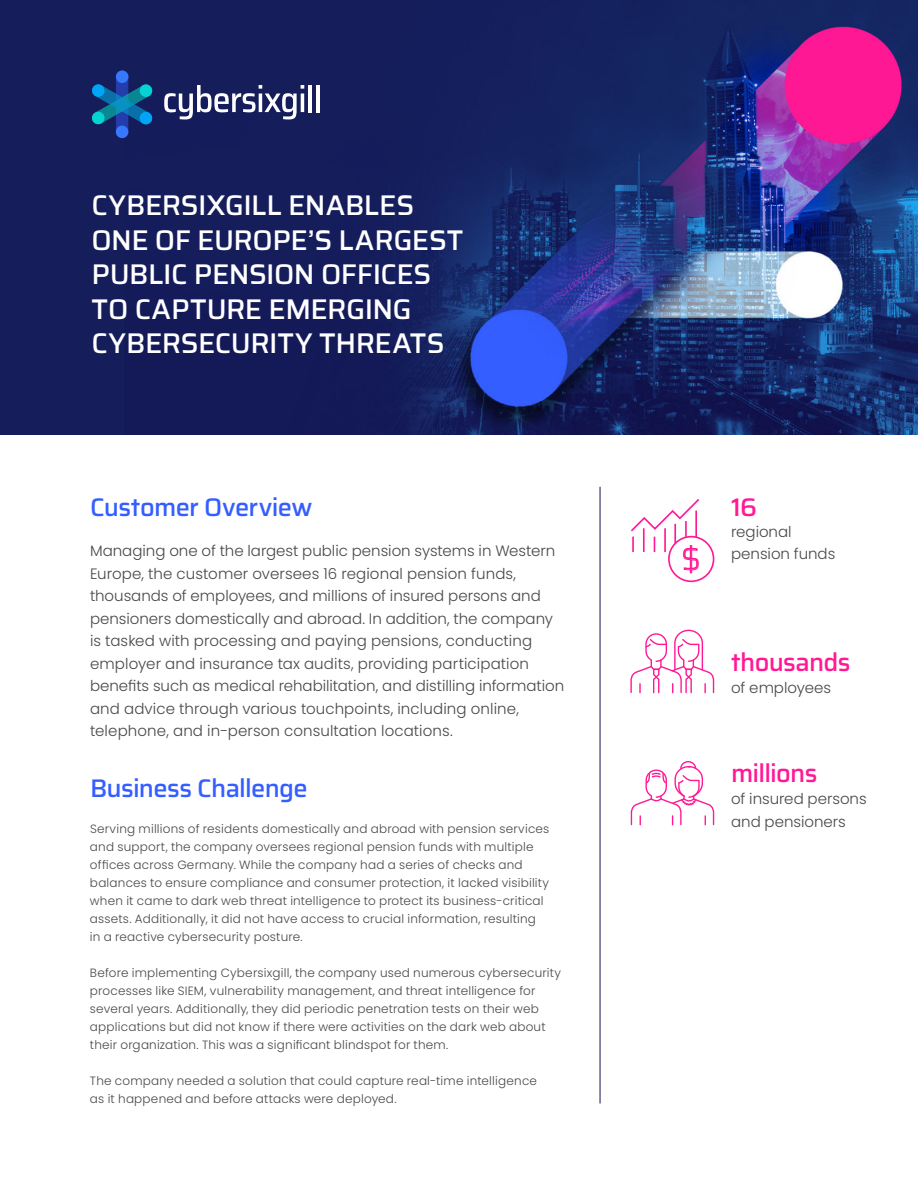
<style>
.page{position:relative;width:918px;height:1188px;background:#fff}
.page>*{position:absolute;margin:0;border:0;box-sizing:border-box;transform-origin:0 0}
.t1{font:100 38.55px "Saira";color:#ff1995}
.t2{font:500 28.5px/34.5px "Saira";letter-spacing:-.015em;color:#fff}
.t3{font:500 25.5px "Saira";letter-spacing:-.03em;color:#345eff}
.t4{font:500 25.5px "Saira";letter-spacing:-.03em;color:#ff1995}
.t5{font:300 15px/22.5px "Poppins";color:#484848}
.t6{font:300 12px/18px "Poppins";letter-spacing:.015em;color:#484848}
</style>
<div class="page">
<div style="left:0;top:0;width:918px;height:435px;background:#151d5b"></div>
<img style="left:125px;top:0;width:793px;height:435px">
<svg style="left:164px;top:85px;width:140px;height:35px"></svg>
<hr style="left:308px;top:85px;width:4px;height:27px;background:#fff">
<hr style="left:316px;top:85px;width:4px;height:27px;background:#fff">
<svg style="left:116px;top:71px;width:12px;height:67px"></svg>
<svg style="left:92px;top:84px;width:60px;height:40px"></svg>
<div style="left:116px;top:70px;width:12px;height:13px;background:#3679ff;border-radius:50%"></div>
<div style="left:140px;top:84px;width:12px;height:13px;background:#05d3d3;border-radius:50%"></div>
<div style="left:140px;top:112px;width:12px;height:12px;background:#00a5f7;border-radius:50%"></div>
<div style="left:116px;top:126px;width:12px;height:12px;background:#3679ff;border-radius:50%"></div>
<div style="left:92px;top:112px;width:13px;height:12px;background:#05d3d3;border-radius:50%"></div>
<div style="left:92px;top:84px;width:13px;height:13px;background:#00a5f7;border-radius:50%"></div>
<svg style="left:630px;top:629px;width:85px;height:65px"></svg>
<div style="left:668px;top:536px;width:46px;height:46px;border:2px solid #ff1995;border-radius:50%"></div>
<svg style="left:631px;top:499px;width:70px;height:53px"></svg>
<hr style="left:695px;top:511px;width:2px;height:26px;background:#ff1995">
<svg style="left:630px;top:761px;width:85px;height:65px"></svg>
<hr style="left:600px;top:487px;width:1px;height:616px;background:#141351">
<h2 class="t2" style="left:92px;top:190px;width:373px">CYBERSIXGILL ENABLES<br>ONE OF EUROPE’S LARGEST<br>PUBLIC PENSION OFFICES<br>TO CAPTURE EMERGING<br>CYBERSECURITY THREATS</h2>
<h3 class="t3" style="left:90px;top:497px;width:224px">Customer Overview</h3>
<p class="t5" style="left:90px;top:540px;width:476px">Managing one of the largest public pension systems in Western Europe, the customer oversees 16 regional pension funds, thousands of employees, and millions of insured persons and pensioners domestically and abroad. In addition, the company is tasked with processing and paying pensions, conducting employer and insurance tax audits, providing participation benefits such as medical rehabilitation, and distilling information and advice through various touchpoints, including online, telephone, and in-person consultation locations.</p>
<h3 class="t3" style="left:90px;top:779px;width:219px">Business Challenge</h3>
<p class="t6" style="left:90px;top:820px;width:461px">Serving millions of residents domestically and abroad with pension services and support, the company oversees regional pension funds with multiple offices across Germany. While the company had a series of checks and balances to ensure compliance and consumer protection, it lacked visibility when it came to dark web threat intelligence to protect its business-critical assets. Additionally, it did not have access to crucial information, resulting in a reactive cybersecurity posture.</p>
<p class="t6" style="left:90px;top:964px;width:473px">Before implementing Cybersixgill, the company used numerous cybersecurity processes like SIEM, vulnerability management, and threat intelligence for several years. Additionally, they did periodic penetration tests on their web applications but did not know if there were activities on the dark web about their organization. This was a significant blindspot for them.</p>
<p class="t6" style="left:90px;top:1072px;width:449px">The company needed a solution that could capture real-time intelligence as it happened and before attacks were deployed.</p>
<h1 class="t1" style="left:681px;top:537px;width:22px">$</h1>
<h3 class="t4" style="left:731px;top:497px;width:27px">16</h3>
<p class="t5" style="left:731px;top:520px;width:106px">regional pension funds</p>
<h3 class="t4" style="left:731px;top:652px;width:121px">thousands</h3>
<p class="t5" style="left:731px;top:676px;width:101px">of employees</p>
<h3 class="t4" style="left:731px;top:763px;width:88px">millions</h3>
<p class="t5" style="left:731px;top:788px;width:137px">of insured persons and pensioners</p>
</div>
